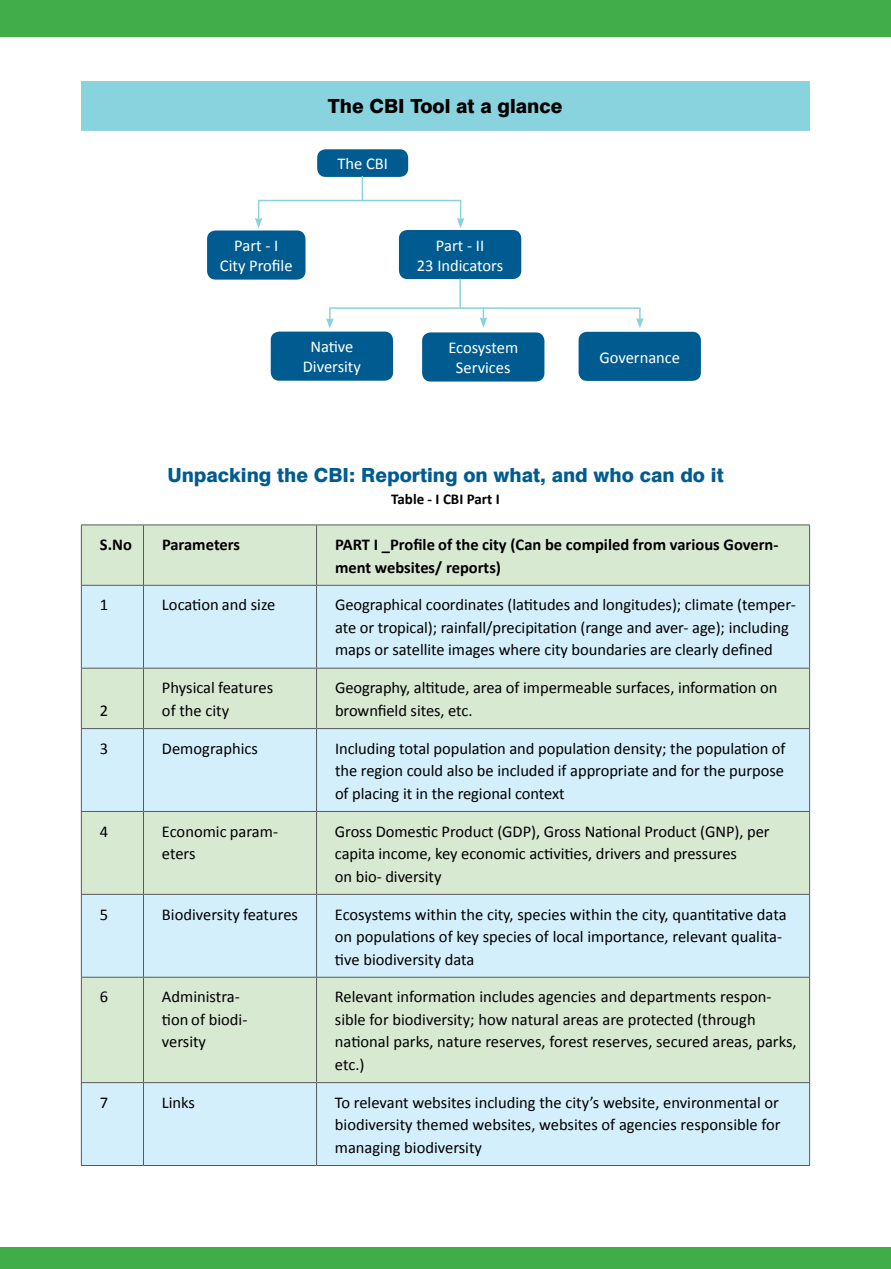
<style>
.page{position:relative;width:891px;height:1269px;background:#fff}
.page>*{position:absolute;margin:0;border:0;box-sizing:border-box;transform-origin:0 0}
.t1{font:800 19.5px "Swiss 721 BT";color:#005c90}
.t2{font:800 19.5px "Swiss 721 BT";color:#000}
.t3{font:16.5px/22.5px "Calibri";letter-spacing:-.005em;color:#000}
.t4{font:700 16.5px/22.5px "Calibri";color:#000}
.t5{font:16.5px/20.2px "Calibri";color:#fff;text-align:center}
.t6{font:700 15px "Calibri";color:#000}
</style>
<div class="page">
<div style="left:0;top:0;width:891px;height:37px;background:#41ad49"></div>
<div style="left:0;top:1248px;width:891px;height:21px;background:#41ad49"></div>
<div style="left:82px;top:526px;width:727px;height:59px;background:#d8e9d2"></div>
<svg style="left:82px;top:586px;width:727px;height:579px;background:#d5ece9"></svg>
<hr style="left:81px;top:525px;width:63px;height:1px;background:#58595b">
<hr style="left:81px;top:525px;width:1px;height:60px;background:#58595b">
<hr style="left:144px;top:525px;width:173px;height:1px;background:#58595b">
<hr style="left:143px;top:525px;width:1px;height:60px;background:#58595b">
<hr style="left:317px;top:525px;width:493px;height:1px;background:#58595b">
<hr style="left:316px;top:525px;width:1px;height:60px;background:#58595b">
<hr style="left:809px;top:525px;width:1px;height:60px;background:#58595b">
<hr style="left:81px;top:585px;width:63px;height:1px;background:#58595b">
<hr style="left:81px;top:586px;width:1px;height:82px;background:#58595b">
<hr style="left:144px;top:585px;width:173px;height:1px;background:#58595b">
<hr style="left:143px;top:586px;width:1px;height:82px;background:#58595b">
<hr style="left:317px;top:585px;width:493px;height:1px;background:#58595b">
<hr style="left:316px;top:586px;width:1px;height:82px;background:#58595b">
<hr style="left:809px;top:586px;width:1px;height:82px;background:#58595b">
<hr style="left:81px;top:668px;width:63px;height:1px;background:#58595b">
<hr style="left:81px;top:669px;width:1px;height:59px;background:#58595b">
<hr style="left:144px;top:668px;width:173px;height:1px;background:#58595b">
<hr style="left:143px;top:669px;width:1px;height:59px;background:#58595b">
<hr style="left:317px;top:668px;width:493px;height:1px;background:#58595b">
<hr style="left:316px;top:669px;width:1px;height:59px;background:#58595b">
<hr style="left:809px;top:669px;width:1px;height:59px;background:#58595b">
<hr style="left:81px;top:728px;width:63px;height:1px;background:#58595b">
<hr style="left:81px;top:729px;width:1px;height:82px;background:#58595b">
<hr style="left:144px;top:728px;width:173px;height:1px;background:#58595b">
<hr style="left:143px;top:729px;width:1px;height:82px;background:#58595b">
<hr style="left:317px;top:728px;width:493px;height:1px;background:#58595b">
<hr style="left:316px;top:729px;width:1px;height:82px;background:#58595b">
<hr style="left:809px;top:729px;width:1px;height:82px;background:#58595b">
<hr style="left:81px;top:811px;width:63px;height:1px;background:#58595b">
<hr style="left:81px;top:812px;width:1px;height:82px;background:#58595b">
<hr style="left:144px;top:811px;width:173px;height:1px;background:#58595b">
<hr style="left:143px;top:812px;width:1px;height:82px;background:#58595b">
<hr style="left:317px;top:811px;width:493px;height:1px;background:#58595b">
<hr style="left:316px;top:812px;width:1px;height:82px;background:#58595b">
<hr style="left:809px;top:812px;width:1px;height:82px;background:#58595b">
<hr style="left:81px;top:894px;width:63px;height:1px;background:#58595b">
<hr style="left:81px;top:895px;width:1px;height:82px;background:#58595b">
<hr style="left:144px;top:894px;width:173px;height:1px;background:#58595b">
<hr style="left:143px;top:895px;width:1px;height:82px;background:#58595b">
<hr style="left:317px;top:894px;width:493px;height:1px;background:#58595b">
<hr style="left:316px;top:895px;width:1px;height:82px;background:#58595b">
<hr style="left:809px;top:895px;width:1px;height:82px;background:#58595b">
<hr style="left:81px;top:977px;width:63px;height:1px;background:#58595b">
<hr style="left:81px;top:978px;width:1px;height:104px;background:#58595b">
<hr style="left:144px;top:977px;width:173px;height:1px;background:#58595b">
<hr style="left:143px;top:978px;width:1px;height:104px;background:#58595b">
<hr style="left:317px;top:977px;width:493px;height:1px;background:#58595b">
<hr style="left:316px;top:978px;width:1px;height:104px;background:#58595b">
<hr style="left:809px;top:978px;width:1px;height:104px;background:#58595b">
<hr style="left:81px;top:1082px;width:63px;height:1px;background:#58595b">
<hr style="left:81px;top:1083px;width:1px;height:82px;background:#58595b">
<hr style="left:144px;top:1082px;width:173px;height:1px;background:#58595b">
<hr style="left:143px;top:1083px;width:1px;height:82px;background:#58595b">
<hr style="left:317px;top:1082px;width:493px;height:1px;background:#58595b">
<hr style="left:316px;top:1083px;width:1px;height:82px;background:#58595b">
<hr style="left:809px;top:1083px;width:1px;height:82px;background:#58595b">
<hr style="left:81px;top:1165px;width:63px;height:1px;background:#58595b">
<hr style="left:144px;top:1165px;width:173px;height:1px;background:#58595b">
<hr style="left:317px;top:1165px;width:493px;height:1px;background:#58595b">
<div style="left:317px;top:149px;width:91px;height:28px;background:#005c90;border-radius:9px"></div>
<div style="left:207px;top:231px;width:98px;height:49px;background:#005c90;border-radius:9px"></div>
<div style="left:399px;top:230px;width:122px;height:49px;background:#005c90;border-radius:9px"></div>
<div style="left:271px;top:332px;width:122px;height:49px;background:#005c90;border-radius:9px"></div>
<div style="left:422px;top:332px;width:122px;height:50px;background:#005c90;border-radius:9px"></div>
<div style="left:579px;top:332px;width:122px;height:49px;background:#005c90;border-radius:9px"></div>
<svg style="left:362px;top:176px;width:1px;height:24px"></svg>
<svg style="left:255px;top:201px;width:7px;height:27px"></svg>
<svg style="left:326px;top:309px;width:8px;height:20px"></svg>
<svg style="left:480px;top:309px;width:7px;height:19px"></svg>
<svg style="left:636px;top:309px;width:8px;height:19px"></svg>
<svg style="left:457px;top:201px;width:7px;height:27px"></svg>
<hr style="left:459px;top:279px;width:2px;height:29px;background:#88d3dd">
<hr style="left:258px;top:200px;width:203px;height:1px;background:#88d3dd">
<hr style="left:329px;top:307px;width:312px;height:2px;background:#88d3dd">
<div style="left:81px;top:81px;width:729px;height:50px;background:#88d3dd"></div>
<p class="t2" style="left:328px;top:95px;width:236px">The CBI Tool at a glance</p>
<p class="t5" style="left:337px;top:153px;width:52px">The CBI</p>
<p class="t5" style="left:220px;top:235px;width:74px">Part - I<br>City Profile</p>
<p class="t5" style="left:417px;top:234px;width:88px">Part - II<br>23 Indicators</p>
<p class="t5" style="left:303px;top:336px;width:60px">Native<br>Diversity</p>
<p class="t5" style="left:448px;top:337px;width:71px">Ecosystem<br>Services</p>
<p class="t5" style="left:599px;top:346px;width:82px">Governance</p>
<p class="t1" style="left:167px;top:463px;width:558px">Unpacking the CBI: Reporting on what, and who can do it</p>
<p class="t6" style="left:391px;top:489px;width:110px">Table - I CBI Part I</p>
<p class="t4" style="left:100px;top:533px;width:34px">S.No</p>
<p class="t4" style="left:162px;top:533px;width:80px">Parameters</p>
<p class="t4" style="left:335px;top:533px;width:445px">PART I _Profile of the city (Can be compiled from various Govern&shy;ment websites/ reports)</p>
<p class="t3" style="left:100px;top:593px;width:10px">1</p>
<p class="t3" style="left:162px;top:593px;width:115px">Location and size</p>
<p class="t3" style="left:335px;top:593px;width:462px">Geographical coordinates (latitudes and longitudes); climate (temper&shy;ate or tropical); rainfall/precipitation (range and aver- age); including maps or satellite images where city boundaries are clearly defined</p>
<p class="t3" style="left:100px;top:698px;width:10px">2</p>
<p class="t3" style="left:162px;top:676px;width:113px">Physical features of the city</p>
<p class="t3" style="left:335px;top:676px;width:444px">Geography, altitude, area of impermeable surfaces, information on brownfield sites, etc.</p>
<p class="t3" style="left:100px;top:736px;width:10px">3</p>
<p class="t3" style="left:162px;top:736px;width:98px">Demographics</p>
<p class="t3" style="left:335px;top:736px;width:452px;text-align:justify">Including total population and population density; the population of the region could also be included if appropriate and for the purpose of placing it in the regional context</p>
<p class="t3" style="left:100px;top:819px;width:10px">4</p>
<p class="t3" style="left:162px;top:819px;width:118px">Economic param&shy;eters</p>
<p class="t3" style="left:335px;top:819px;width:436px">Gross Domestic Product (GDP), Gross National Product (GNP), per capita income, key economic activities, drivers and pressures<br>on bio- diversity</p>
<p class="t3" style="left:100px;top:902px;width:10px">5</p>
<p class="t3" style="left:162px;top:902px;width:138px">Biodiversity features</p>
<p class="t3" style="left:335px;top:902px;width:453px">Ecosystems within the city, species within the city, quantitative data on populations of key species of local importance, relevant qualita&shy;tive biodiversity data</p>
<p class="t3" style="left:100px;top:985px;width:10px">6</p>
<p class="t3" style="left:162px;top:985px;width:87px">Administra&shy;tion of biodi&shy;versity</p>
<p class="t3" style="left:335px;top:985px;width:463px">Relevant information includes agencies and departments respon&shy;sible for biodiversity; how natural areas are protected (through national parks, nature reserves, forest reserves, secured areas, parks, etc.)</p>
<p class="t3" style="left:100px;top:1090px;width:10px">7</p>
<p class="t3" style="left:162px;top:1090px;width:35px">Links</p>
<p class="t3" style="left:335px;top:1090px;width:447px;text-align:justify">To relevant websites including the city’s website, environmental or biodiversity themed websites, websites of agencies responsible for managing biodiversity</p>
</div>
